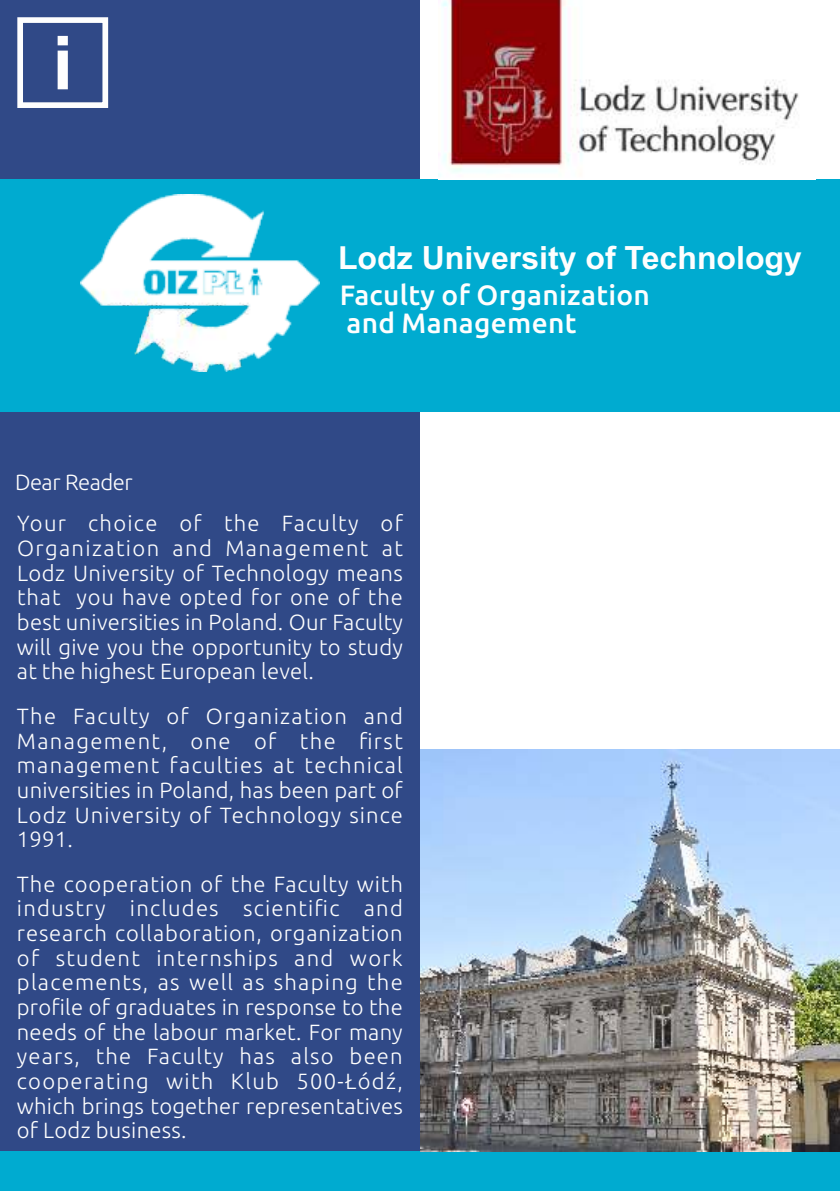
<style>
.page{position:relative;width:840px;height:1191px;background:#fff}
.page>*{position:absolute;margin:0;border:0;box-sizing:border-box;transform-origin:0 0}
.t1{font:700 74.6px "Arial";color:#fefefe}
.t2{font:700 32px "Arial";color:#fefefe}
.t3{font:500 28px/28.2px "Ubuntu";letter-spacing:.01em;color:#fefefe}
.t4{font:300 22px/24.6px "Ubuntu";letter-spacing:.01em;color:#fefefe;text-align:justify}
.t5{font:300 22px/41.8px "Ubuntu";letter-spacing:.055em;color:#fefefe}
</style>
<div class="page">
<div style="left:0;top:0;width:420px;height:1191px;background:#304987"></div>
<div style="left:0;top:1151px;width:839px;height:40px;background:#00abd0"></div>
<div style="left:17px;top:17px;width:91px;height:91px;border:6px solid #fefefe"></div>
<div style="left:0;top:179px;width:839px;height:232px;background:#00abd0"></div>
<img style="left:420px;top:749px;width:419px;height:402px">
<img style="left:81px;top:194px;width:238px;height:178px">
<img style="left:438px;top:0;width:361px;height:177px">
<h1 class="t1" style="left:52px;top:35px;width:22px">i</h1>
<h2 class="t2" style="left:338px;top:245px;width:465px">Lodz University of Technology</h2>
<p class="t3" style="left:339px;top:283px;width:311px">Faculty of Organization and Management</p>
<p class="t5" style="left:15px;top:462px;width:389px">Dear Reader<br>Your choice of the Faculty of</p>
<p class="t4" style="left:17px;top:537px;width:387px">Organization and Management at Lodz University of Technology means that you have opted for one of the best universities in Poland. Our Faculty will give you the opportunity to study at the highest European level.</p>
<p class="t4" style="left:17px;top:705px;width:387px">The Faculty of Organization and Management, one of the first management faculties at technical universities in Poland, has been part of Lodz University of Technology since 1991.</p>
<p class="t4" style="left:17px;top:872px;width:387px">The cooperation of the Faculty with industry includes scientific and research collaboration, organization of student internships and work placements, as well as shaping the profile of graduates in response to the needs of the labour market. For many years, the Faculty has also been cooperating with Klub 500-Łódź, which brings together representatives of Lodz business.</p>
</div>
